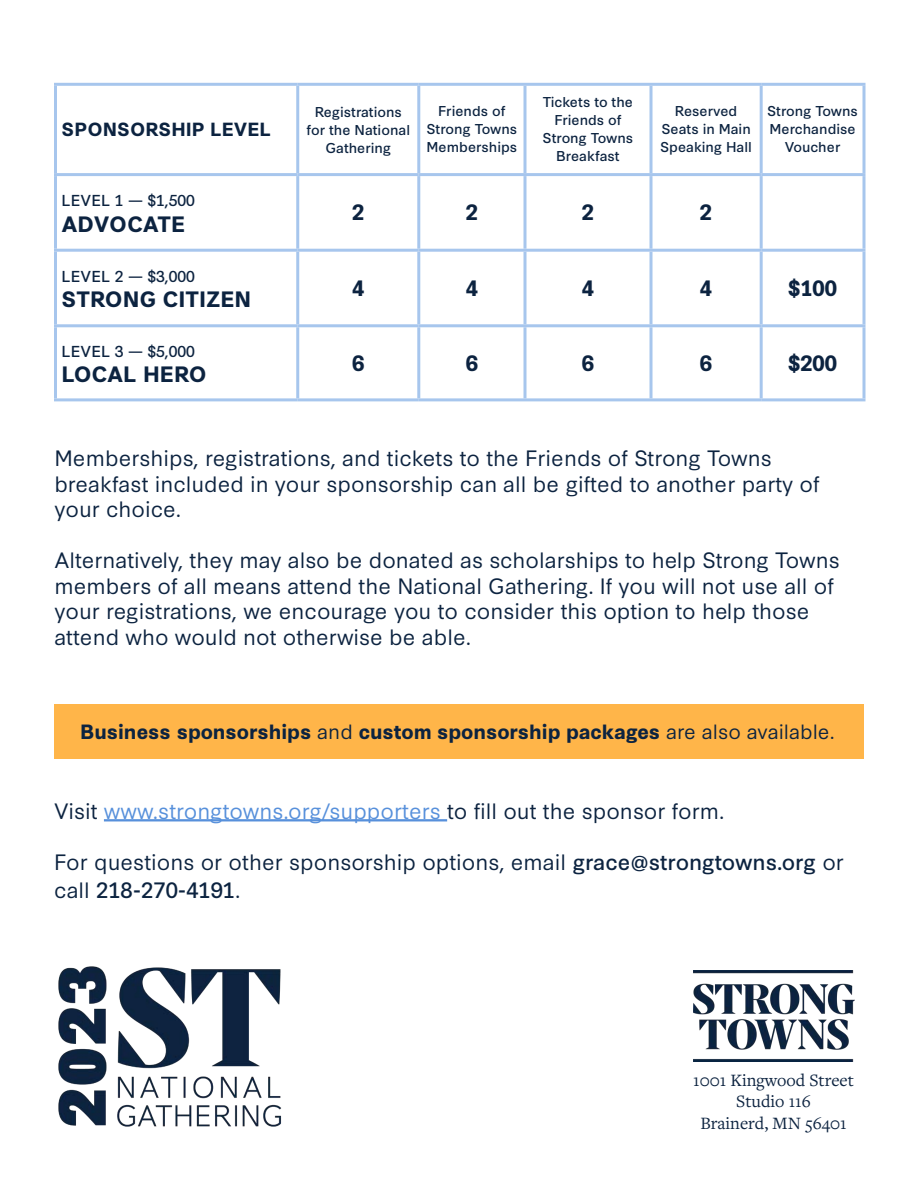
<style>
.page{position:relative;width:918px;height:1188px;background:#fff}
.page>*{position:absolute;margin:0;border:0;box-sizing:border-box;transform-origin:0 0}
.t1{font:21px/25.5px "Synthese";color:#0c2340}
.t2{font:21px "Synthese";color:#5790db}
.t3{font:700 21px "Synthese";color:#0c2340}
.t4{font:700 19.5px "Synthese";color:#0c2340}
.t5{font:18px/21.6px "Freight Text Pro";color:#0c2340;text-align:center}
.t6{font:700 18px "Synthese";color:#0c2340}
.t7{font:15px "Synthese";color:#0c2340}
.t8{font:13.5px/18px "Synthese";color:#0c2340;text-align:center}
.s1{font-weight:400}
.s2{color:#0c2340}
.s3{font-style:inherit}
</style>
<div class="page">
<hr style="left:54px;top:83px;width:244px;height:3px;background:#a7c6ed">
<hr style="left:54px;top:86px;width:3px;height:87px;background:#a7c6ed">
<hr style="left:298px;top:83px;width:121px;height:3px;background:#a7c6ed">
<hr style="left:296px;top:86px;width:3px;height:87px;background:#a7c6ed">
<hr style="left:419px;top:83px;width:106px;height:3px;background:#a7c6ed">
<hr style="left:417px;top:86px;width:3px;height:87px;background:#a7c6ed">
<hr style="left:525px;top:83px;width:126px;height:3px;background:#a7c6ed">
<hr style="left:524px;top:86px;width:2px;height:87px;background:#a7c6ed">
<hr style="left:651px;top:83px;width:110px;height:3px;background:#a7c6ed">
<hr style="left:650px;top:86px;width:2px;height:87px;background:#a7c6ed">
<hr style="left:761px;top:83px;width:105px;height:3px;background:#a7c6ed">
<hr style="left:760px;top:86px;width:3px;height:87px;background:#a7c6ed">
<svg style="left:862px;top:86px;width:4px;height:87px"></svg>
<hr style="left:54px;top:173px;width:244px;height:3px;background:#a7c6ed">
<hr style="left:54px;top:176px;width:3px;height:73px;background:#a7c6ed">
<hr style="left:298px;top:173px;width:121px;height:3px;background:#a7c6ed">
<hr style="left:296px;top:176px;width:3px;height:73px;background:#a7c6ed">
<hr style="left:419px;top:173px;width:106px;height:3px;background:#a7c6ed">
<hr style="left:417px;top:176px;width:3px;height:73px;background:#a7c6ed">
<hr style="left:525px;top:173px;width:126px;height:3px;background:#a7c6ed">
<hr style="left:524px;top:176px;width:2px;height:73px;background:#a7c6ed">
<hr style="left:651px;top:173px;width:110px;height:3px;background:#a7c6ed">
<hr style="left:650px;top:176px;width:2px;height:73px;background:#a7c6ed">
<hr style="left:761px;top:173px;width:105px;height:3px;background:#a7c6ed">
<hr style="left:760px;top:176px;width:3px;height:73px;background:#a7c6ed">
<svg style="left:862px;top:176px;width:4px;height:73px"></svg>
<hr style="left:54px;top:249px;width:244px;height:3px;background:#a7c6ed">
<hr style="left:54px;top:252px;width:3px;height:72px;background:#a7c6ed">
<hr style="left:298px;top:249px;width:121px;height:3px;background:#a7c6ed">
<hr style="left:296px;top:252px;width:3px;height:72px;background:#a7c6ed">
<hr style="left:419px;top:249px;width:106px;height:3px;background:#a7c6ed">
<hr style="left:417px;top:252px;width:3px;height:72px;background:#a7c6ed">
<hr style="left:525px;top:249px;width:126px;height:3px;background:#a7c6ed">
<hr style="left:524px;top:252px;width:2px;height:72px;background:#a7c6ed">
<hr style="left:651px;top:249px;width:110px;height:3px;background:#a7c6ed">
<hr style="left:650px;top:252px;width:2px;height:72px;background:#a7c6ed">
<hr style="left:761px;top:249px;width:105px;height:3px;background:#a7c6ed">
<hr style="left:760px;top:252px;width:3px;height:72px;background:#a7c6ed">
<svg style="left:862px;top:252px;width:4px;height:72px"></svg>
<hr style="left:54px;top:324px;width:244px;height:3px;background:#a7c6ed">
<hr style="left:54px;top:327px;width:3px;height:71px;background:#a7c6ed">
<hr style="left:298px;top:324px;width:121px;height:3px;background:#a7c6ed">
<hr style="left:296px;top:327px;width:3px;height:71px;background:#a7c6ed">
<hr style="left:419px;top:324px;width:106px;height:3px;background:#a7c6ed">
<hr style="left:417px;top:327px;width:3px;height:71px;background:#a7c6ed">
<hr style="left:525px;top:324px;width:126px;height:3px;background:#a7c6ed">
<hr style="left:524px;top:327px;width:2px;height:71px;background:#a7c6ed">
<hr style="left:651px;top:324px;width:110px;height:3px;background:#a7c6ed">
<hr style="left:650px;top:327px;width:2px;height:71px;background:#a7c6ed">
<hr style="left:761px;top:324px;width:105px;height:3px;background:#a7c6ed">
<hr style="left:760px;top:327px;width:3px;height:71px;background:#a7c6ed">
<svg style="left:862px;top:327px;width:4px;height:71px"></svg>
<hr style="left:54px;top:398px;width:244px;height:3px;background:#a7c6ed">
<hr style="left:298px;top:398px;width:121px;height:3px;background:#a7c6ed">
<hr style="left:419px;top:398px;width:106px;height:3px;background:#a7c6ed">
<hr style="left:525px;top:398px;width:126px;height:3px;background:#a7c6ed">
<hr style="left:651px;top:398px;width:110px;height:3px;background:#a7c6ed">
<hr style="left:761px;top:398px;width:105px;height:3px;background:#a7c6ed">
<div style="left:54px;top:704px;width:809px;height:54px;background:#ffb549"></div>
<hr style="left:104px;top:819px;width:343px;height:2px;background:#5790db">
<img style="left:58px;top:966px;width:224px;height:161px">
<img style="left:693px;top:971px;width:161px;height:91px">
<p class="t6" style="left:62px;top:115px;width:211px">SPONSORSHIP LEVEL</p>
<p class="t7" style="left:62px;top:189px;width:135px">LEVEL 1 — $1,500</p>
<p class="t3" style="left:62px;top:207px;width:125px">ADVOCATE</p>
<p class="t7" style="left:62px;top:264px;width:135px">LEVEL 2 — $3,000</p>
<p class="t3" style="left:62px;top:283px;width:191px">STRONG CITIZEN</p>
<p class="t7" style="left:62px;top:339px;width:135px">LEVEL 3 — $5,000</p>
<p class="t3" style="left:62px;top:358px;width:147px">LOCAL HERO</p>
<p class="t8" style="left:306px;top:101px;width:105px">Registrations for the National<br>Gathering</p>
<p class="t8" style="left:427px;top:101px;width:92px">Friends of<br>Strong Towns<br>Memberships</p>
<p class="t8" style="left:543px;top:92px;width:92px">Tickets to the<br>Friends of<br>Strong Towns<br>Breakfast</p>
<p class="t8" style="left:660px;top:101px;width:93px">Reserved<br>Seats in Main<br>Speaking Hall</p>
<p class="t8" style="left:767px;top:101px;width:92px">Strong Towns<br>Merchandise<br>Voucher</p>
<p class="t3" style="left:352px;top:196px;width:14px">2</p>
<p class="t3" style="left:466px;top:196px;width:14px">2</p>
<p class="t3" style="left:582px;top:196px;width:14px">2</p>
<p class="t3" style="left:700px;top:196px;width:14px">2</p>
<p class="t3" style="left:352px;top:272px;width:14px">4</p>
<p class="t3" style="left:466px;top:272px;width:14px">4</p>
<p class="t3" style="left:582px;top:272px;width:14px">4</p>
<p class="t3" style="left:700px;top:272px;width:14px">4</p>
<p class="t3" style="left:788px;top:272px;width:50px">$100</p>
<p class="t3" style="left:352px;top:346px;width:14px">6</p>
<p class="t3" style="left:466px;top:346px;width:14px">6</p>
<p class="t3" style="left:582px;top:346px;width:14px">6</p>
<p class="t3" style="left:700px;top:346px;width:14px">6</p>
<p class="t3" style="left:788px;top:346px;width:50px">$200</p>
<p class="t1" style="left:54px;top:444px;width:767px">Memberships, registrations, and tickets to the Friends of Strong Towns breakfast included in your sponsorship can all be gifted to another party of your choice.</p>
<p class="t1" style="left:54px;top:546px;width:787px">Alternatively, they may also be donated as scholarships to help Strong Towns members of all means attend the National Gathering. If you will not use all of your registrations, we encourage you to consider this option to help those attend who would not otherwise be able.</p>
<p class="t4" style="left:80px;top:717px;width:756px">Business sponsorships <span class="s1">and</span> custom sponsorship packages <span class="s1">are also available.</span></p>
<p class="t2" style="left:54px;top:793px;width:672px"><span class="s2">Visit</span> www.strongtowns.org/supporters <span class="s2">to fill out the sponsor form.</span></p>
<p class="t1" style="left:54px;top:846px;width:792px;line-height:28.8px">For questions or other sponsorship options, email <span class="s3">grace@strongtowns.org</span> or call <span class="s3">218-270-4191</span>.</p>
<p class="t5" style="left:693px;top:1068px;width:162px">1001 Kingwood Street<br>Studio 116<br>Brainerd, MN 56401</p>
</div>
